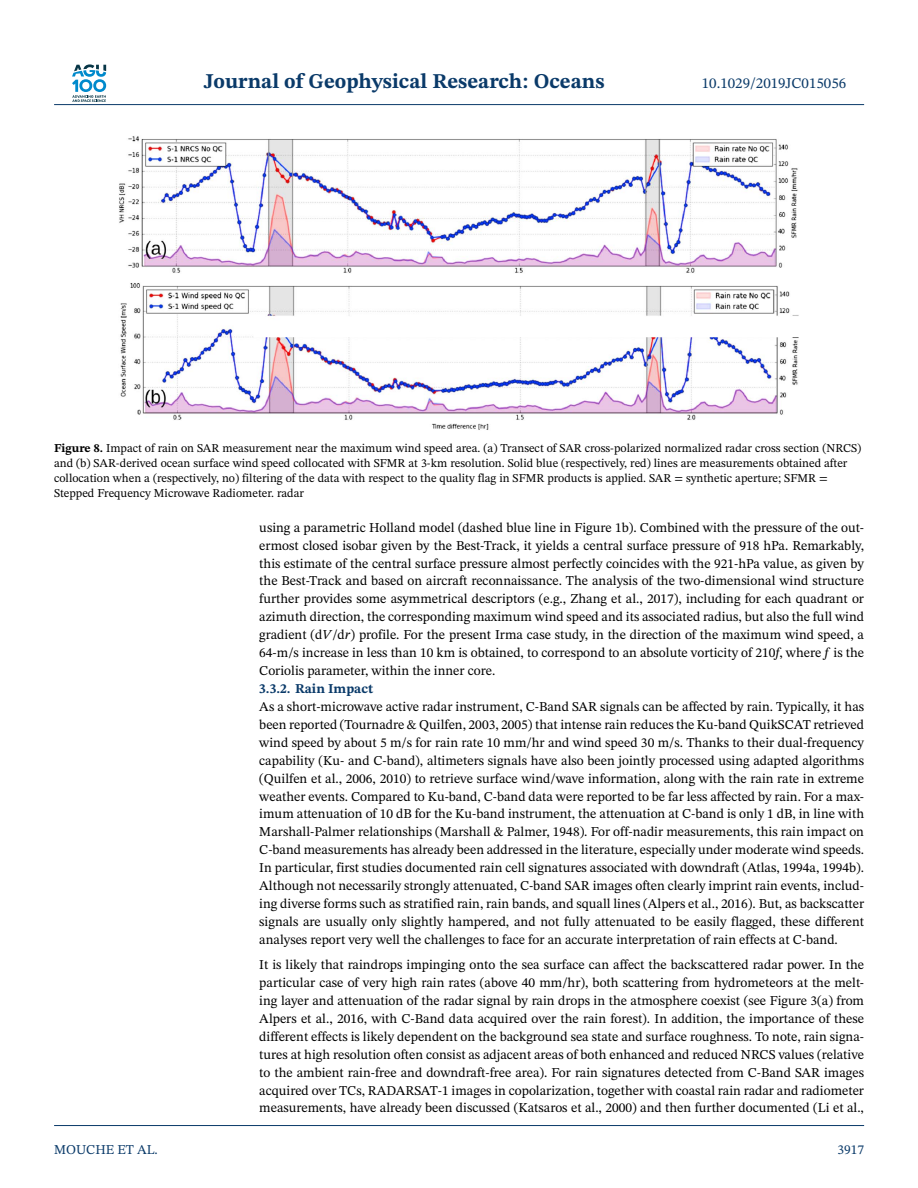
<style>
.page{position:relative;width:918px;height:1188px;background:#fff}
.page>*{position:absolute;margin:0;border:0;box-sizing:border-box;transform-origin:0 0}
.t1{font:700 21px "STIX Two Text";color:#0a3a69}
.t2{font:15px "STIX Two Text";color:#0a3a69}
.t3{font:13.5px/17.9px "STIX Two Text";color:#000;text-align:justify}
.t4{font:700 13.5px "STIX Two Text";color:#0a3a69}
.t5{font:13.5px "STIX Two Text";color:#0a3a69}
.t6{font:12px/15px "STIX Two Text";color:#000}
.s1{font-weight:700}
.s2{font-style:italic}
</style>
<div class="page">
<svg style="left:72px;top:64px;width:34px;height:38px"></svg>
<hr style="left:54px;top:104px;width:810px;height:1px;background:#0a3a69">
<img style="left:119px;top:136px;width:680px;height:294px">
<hr style="left:54px;top:1125px;width:810px;height:1px;background:#0a3a69">
<h1 class="t1" style="left:204px;top:73px;width:402px">Journal of Geophysical Research: Oceans</h1>
<p class="t2" style="left:702px;top:77px;width:146px">10.1029/2019JC015056</p>
<p class="t6" style="left:54px;top:441px;width:809px"><span class="s1">Figure 8.</span> Impact of rain on SAR measurement near the maximum wind speed area. (a) Transect of SAR cross-polarized normalized radar cross section (NRCS) and (b) SAR-derived ocean surface wind speed collocated with SFMR at 3-km resolution. Solid blue (respectively, red) lines are measurements obtained after collocation when a (respectively, no) filtering of the data with respect to the quality flag in SFMR products is applied. SAR = synthetic aperture; SFMR = Stepped Frequency Microwave Radiometer. radar</p>
<p class="t3" style="left:259px;top:520px;width:606px">using a parametric Holland model (dashed blue line in Figure 1b). Combined with the pressure of the out&shy;ermost closed isobar given by the Best-Track, it yields a central surface pressure of 918 hPa. Remarkably, this estimate of the central surface pressure almost perfectly coincides with the 921-hPa value, as given by the Best-Track and based on aircraft reconnaissance. The analysis of the two-dimensional wind structure further provides some asymmetrical descriptors (e.g., Zhang et al., 2017), including for each quadrant or azimuth direction, the corresponding maximum wind speed and its associated radius, but also the full wind gradient (d<span class="s2">V</span>/d<span class="s2">r</span>) profile. For the present Irma case study, in the direction of the maximum wind speed, a 64-m/s increase in less than 10 km is obtained, to correspond to an absolute vorticity of 210<span class="s2">f</span>, where <span class="s2">f</span> is the Coriolis parameter, within the inner core.</p>
<p class="t4" style="left:259px;top:683px;width:115px">3.3.2. Rain Impact</p>
<p class="t3" style="left:259px;top:699px;width:606px">As a short-microwave active radar instrument, C-Band SAR signals can be affected by rain. Typically, it has been reported (Tournadre &amp; Quilfen, 2003, 2005) that intense rain reduces the Ku-band QuikSCAT retrieved wind speed by about 5 m/s for rain rate 10 mm/hr and wind speed 30 m/s. Thanks to their dual-frequency capability (Ku- and C-band), altimeters signals have also been jointly processed using adapted algorithms (Quilfen et al., 2006, 2010) to retrieve surface wind/wave information, along with the rain rate in extreme weather events. Compared to Ku-band, C-band data were reported to be far less affected by rain. For a max&shy;imum attenuation of 10 dB for the Ku-band instrument, the attenuation at C-band is only 1 dB, in line with Marshall-Palmer relationships (Marshall &amp; Palmer, 1948). For off-nadir measurements, this rain impact on C-band measurements has already been addressed in the literature, especially under moderate wind speeds.<br>In particular, first studies documented rain cell signatures associated with downdraft (Atlas, 1994a, 1994b).<br>Although not necessarily strongly attenuated, C-band SAR images often clearly imprint rain events, includ&shy;ing diverse forms such as stratified rain, rain bands, and squall lines (Alpers et al., 2016). But, as backscatter signals are usually only slightly hampered, and not fully attenuated to be easily flagged, these different analyses report very well the challenges to face for an accurate interpretation of rain effects at C-band.</p>
<p class="t3" style="left:259px;top:957px;width:606px">It is likely that raindrops impinging onto the sea surface can affect the backscattered radar power. In the particular case of very high rain rates (above 40 mm/hr), both scattering from hydrometeors at the melt&shy;ing layer and attenuation of the radar signal by rain drops in the atmosphere coexist (see Figure 3(a) from Alpers et al., 2016, with C-Band data acquired over the rain forest). In addition, the importance of these different effects is likely dependent on the background sea state and surface roughness. To note, rain signa&shy;tures at high resolution often consist as adjacent areas of both enhanced and reduced NRCS values (relative to the ambient rain-free and downdraft-free area). For rain signatures detected from C-Band SAR images acquired over TCs, RADARSAT-1 images in copolarization, together with coastal rain radar and radiometer measurements, have already been discussed (Katsaros et al., 2000) and then further documented (Li et al.,</p>
<p class="t5" style="left:54px;top:1144px;width:105px">MOUCHE ET AL.</p>
<p class="t5" style="left:837px;top:1144px;width:28px">3917</p>
</div>
